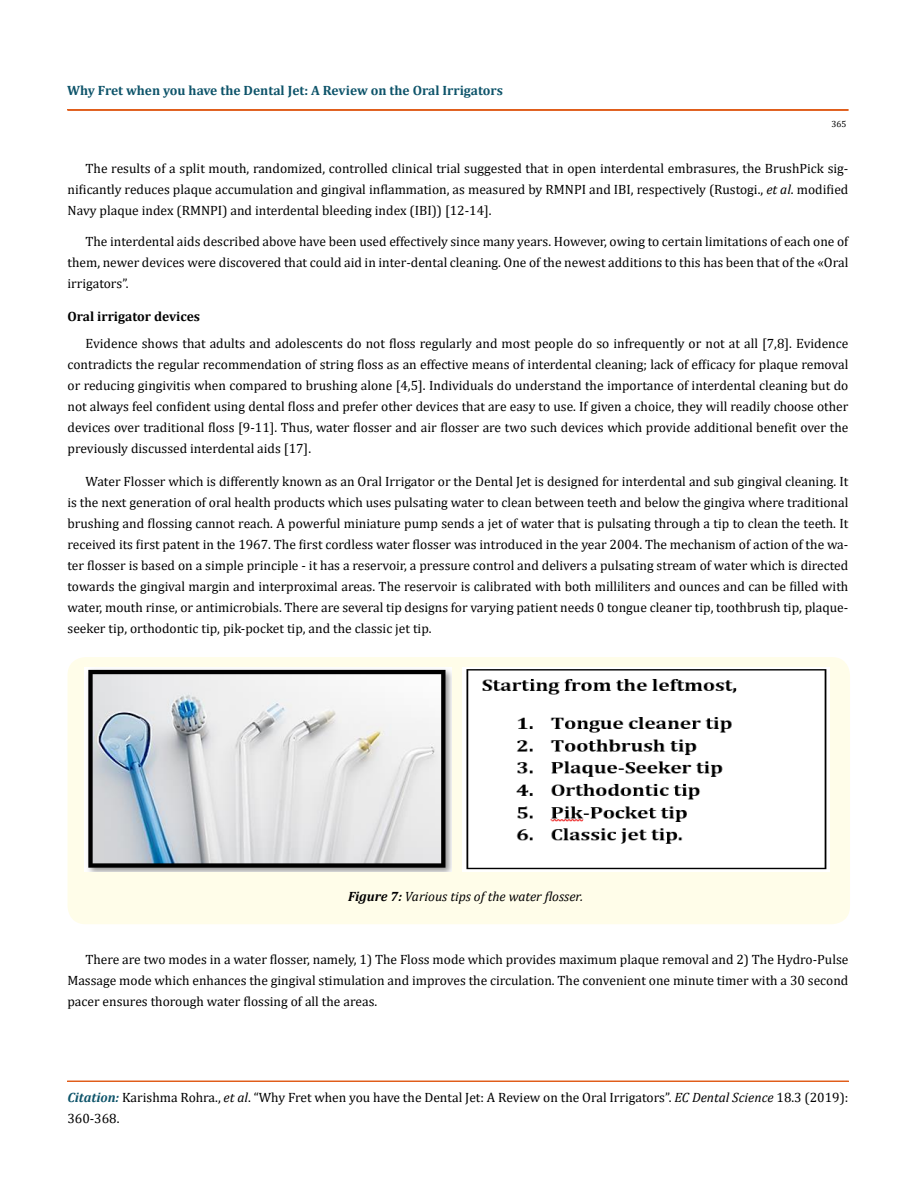
<style>
.page{position:relative;width:917px;height:1190px;background:#fff}
.page>*{position:absolute;margin:0;border:0;box-sizing:border-box;transform-origin:0 0}
.t1{font:13.5px/21px "Cambria";color:#000;text-align:justify}
.t2{font:700 13.5px "Cambria";color:#0e546a}
.t3{font:italic 13.5px "Cambria";color:#000}
.t4{font:700 13.5px "Cambria";color:#000}
.t5{font:9px "Cambria";color:#000}
.s1{font-style:italic}
.s2{font-weight:700}
.s3{font-weight:700;font-style:italic;color:#0e546a}
</style>
<div class="page">
<hr style="left:68px;top:110px;width:780px;height:1px;background:#e05d1a">
<hr style="left:68px;top:1081px;width:780px;height:1px;background:#e05d1a">
<div style="left:68px;top:657px;width:782px;height:267px;background:#fffde9;border-radius:18px"></div>
<img style="left:84px;top:667px;width:367px;height:204px">
<img style="left:462px;top:667px;width:367px;height:204px">
<p class="t2" style="left:67px;top:81px;width:437px">Why Fret when you have the Dental Jet: A Review on the Oral Irrigators</p>
<p class="t5" style="left:831px;top:119px;width:16px">365</p>
<p class="t1" style="left:67px;top:157px;width:782px;text-indent:18px">The results of a split mouth, randomized, controlled clinical trial suggested that in open interdental embrasures, the BrushPick sig&shy;nificantly reduces plaque accumulation and gingival inflammation, as measured by RMNPI and IBI, respectively (Rustogi., <span class="s1">et al</span>. modified Navy plaque index (RMNPI) and interdental bleeding index (IBI)) [12-14].</p>
<p class="t1" style="left:67px;top:231px;width:782px;text-indent:18px">The interdental aids described above have been used effectively since many years. However, owing to certain limitations of each one of them, newer devices were discovered that could aid in inter-dental cleaning. One of the newest additions to this has been that of the «Oral irrigators”.</p>
<p class="t4" style="left:67px;top:307px;width:134px">Oral irrigator devices</p>
<p class="t1" style="left:67px;top:333px;width:782px;text-indent:18px">Evidence shows that adults and adolescents do not floss regularly and most people do so infrequently or not at all [7,8]. Evidence contradicts the regular recommendation of string floss as an effective means of interdental cleaning; lack of efficacy for plaque removal or reducing gingivitis when compared to brushing alone [4,5]. Individuals do understand the importance of interdental cleaning but do not always feel confident using dental floss and prefer other devices that are easy to use. If given a choice, they will readily choose other devices over traditional floss [9-11]. Thus, water flosser and air flosser are two such devices which provide additional benefit over the previously discussed interdental aids [17].</p>
<p class="t1" style="left:67px;top:471px;width:782px;text-indent:18px">Water Flosser which is differently known as an Oral Irrigator or the Dental Jet is designed for interdental and sub gingival cleaning. It is the next generation of oral health products which uses pulsating water to clean between teeth and below the gingiva where traditional brushing and flossing cannot reach. A powerful miniature pump sends a jet of water that is pulsating through a tip to clean the teeth. It received its first patent in the 1967. The first cordless water flosser was introduced in the year 2004. The mechanism of action of the wa&shy;ter flosser is based on a simple principle - it has a reservoir, a pressure control and delivers a pulsating stream of water which is directed towards the gingival margin and interproximal areas. The reservoir is calibrated with both milliliters and ounces and can be filled with water, mouth rinse, or antimicrobials. There are several tip designs for varying patient needs 0 tongue cleaner tip, toothbrush tip, plaque&shy;seeker tip, orthodontic tip, pik-pocket tip, and the classic jet tip.</p>
<p class="t3" style="left:348px;top:886px;width:237px"><span class="s2">Figure 7:</span> Various tips of the water flosser.</p>
<p class="t1" style="left:67px;top:949px;width:782px;text-indent:18px">There are two modes in a water flosser, namely, 1) The Floss mode which provides maximum plaque removal and 2) The Hydro-Pulse Massage mode which enhances the gingival stimulation and improves the circulation. The convenient one minute timer with a 30 second pacer ensures thorough water flossing of all the areas.</p>
<p class="t1" style="left:67px;top:1087px;width:782px"><span class="s3">Citation:</span> Karishma Rohra., <span class="s1">et al</span>. “Why Fret when you have the Dental Jet: A Review on the Oral Irrigators”. <span class="s1">EC Dental Science</span> 18.3 (2019):<br>360-368.</p>
</div>
